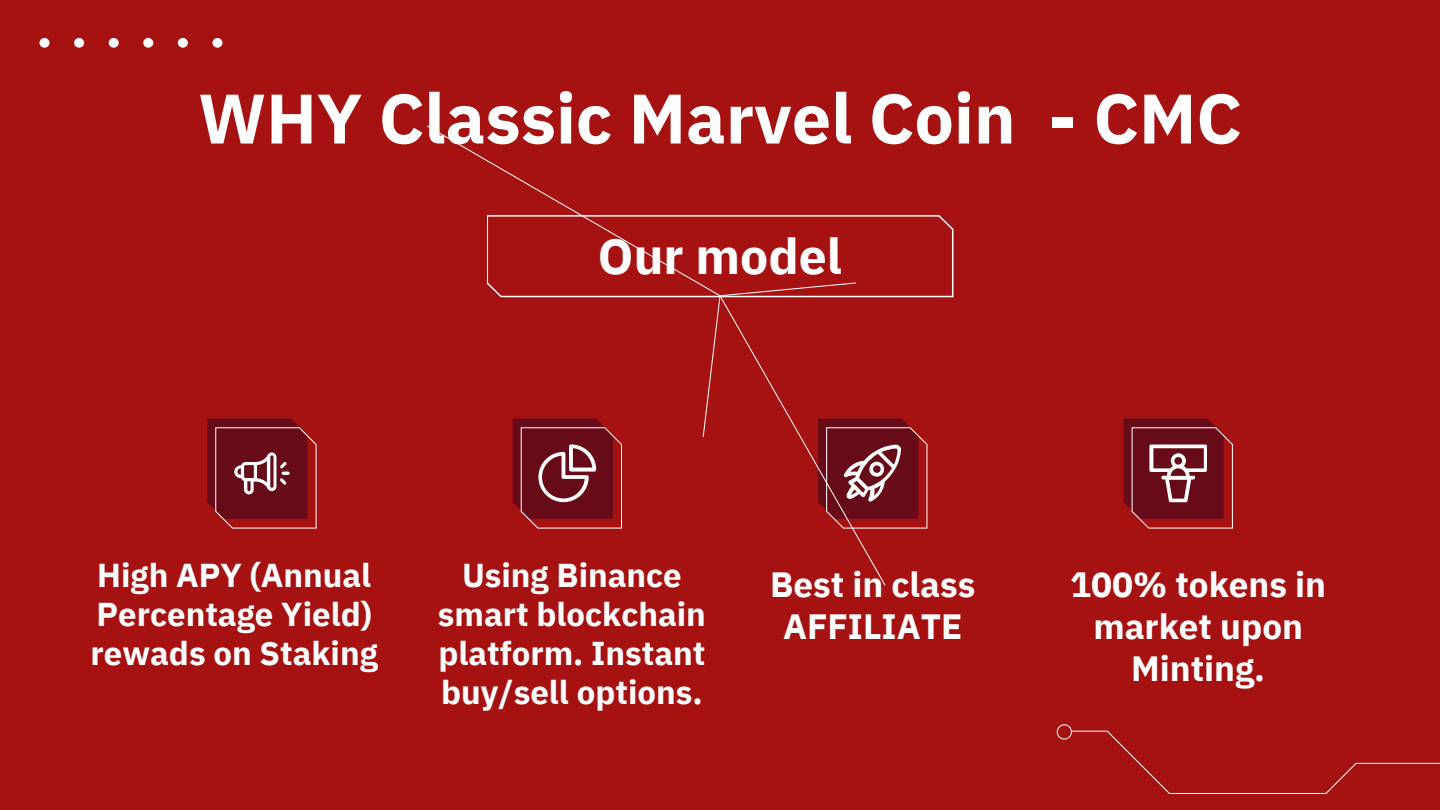
<style>
.page{position:relative;width:1440px;height:810px;background:#a61111}
.page>*{position:absolute;margin:0;border:0;box-sizing:border-box;transform-origin:0 0}
.t1{font:700 70px "IBM Plex Sans";color:#fff}
.t2{font:700 50px "IBM Plex Sans";color:#fff}
.t3{font:700 35px/42px "IBM Plex Sans";color:#fff;text-align:center}
.t4{font:700 33px/39px "IBM Plex Sans";color:#fff}
</style>
<div class="page">
<div style="left:39px;top:38px;width:11px;height:10px;background:#fff;border-radius:50%"></div>
<div style="left:74px;top:38px;width:10px;height:10px;background:#fff;border-radius:50%"></div>
<div style="left:109px;top:38px;width:10px;height:10px;background:#fff;border-radius:50%"></div>
<div style="left:143px;top:38px;width:10px;height:10px;background:#fff;border-radius:50%"></div>
<div style="left:178px;top:38px;width:10px;height:10px;background:#fff;border-radius:50%"></div>
<div style="left:212px;top:38px;width:10px;height:10px;background:#fff;border-radius:50%"></div>
<svg style="left:1071px;top:730px;width:369px;height:64px"></svg>
<div style="left:1057px;top:725px;width:15px;height:14px;border:1px solid #fff;border-radius:50%"></div>
<svg style="left:427px;top:125px;width:155px;height:90px"></svg>
<svg style="left:487px;top:215px;width:466px;height:314px"></svg>
<svg style="left:1124px;top:418px;width:109px;height:111px"></svg>
<svg style="left:207px;top:418px;width:110px;height:111px"></svg>
<p class="t1" style="left:198px;top:72px;width:1045px">WHY Classic Marvel Coin - CMC</p>
<p class="t2" style="left:598px;top:222px;width:246px">Our model</p>
<p class="t4" style="left:91px;top:555px;width:289px">High APY (Annual<br>Percentage Yield) rewads on Staking</p>
<p class="t4" style="left:438px;top:555px;width:270px;text-align:center">Using Binance smart blockchain platform. Instant buy/sell options.</p>
<p class="t3" style="left:1070px;top:563px;width:257px">100% tokens in market upon<br>Minting.</p>
<p class="t3" style="left:770px;top:563px;width:207px">Best in class<br>AFFILIATE</p>
</div>
